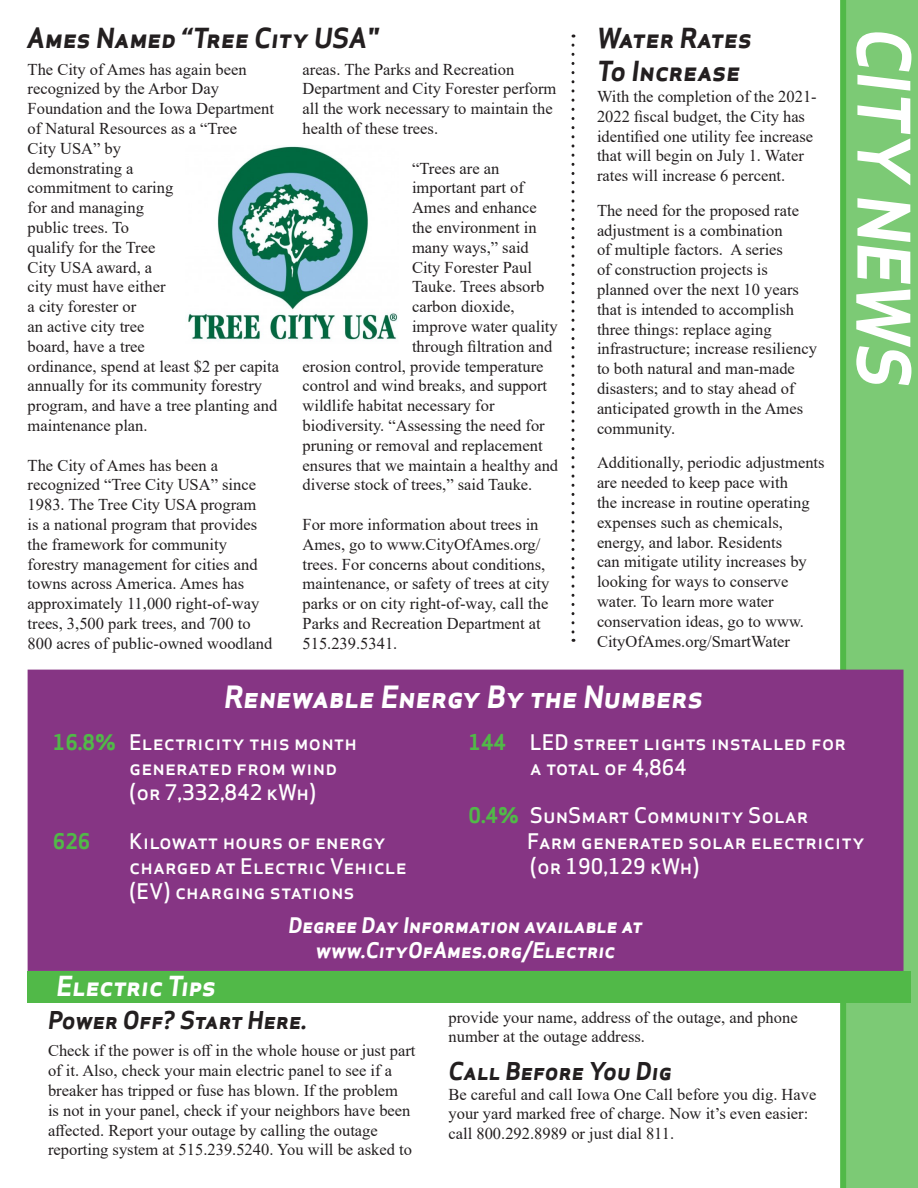
<style>
.page{position:relative;width:918px;height:1188px;background:#fff}
.page>*{position:absolute;margin:0;border:0;box-sizing:border-box;transform-origin:0 0}
.t1{font:italic 700 70.5px "Apex Sans";color:#fff}
.t2{font:italic 700 30px "Apex Sans";color:#fff}
.t3{font:italic 700 27px "Apex Sans";color:#231f20}
.t4{font:italic 700 27px "Apex Sans";color:#fff}
.t5{font:italic 700 24px "Apex Sans";color:#231f20}
.t6{font:500 21px/25.2px "Apex Sans";color:#fff}
.t7{font:italic 700 21px "Apex Sans";color:#fff}
.t8{font:700 21px "Apex Sans";color:#51b948}
.t9{font:16.5px/19.8px "Times New Roman";color:#231f20}
.s1{font-weight:700;color:#51b948}
</style>
<div class="page">
<div style="left:27px;top:971px;width:883px;height:31px;background:#51b948"></div>
<div style="left:843px;top:0;width:75px;height:1188px;background:#7cca75"></div>
<div style="left:840px;top:0;width:6px;height:1188px;background:#51b948"></div>
<img style="left:188px;top:146px;width:210px;height:194px">
<div style="left:28px;top:670px;width:876px;height:301px;background:#863584"></div>
<svg style="left:572px;top:45px;width:2px;height:597px"></svg>
<p class="t3" style="left:27px;top:21px;width:353px">Ames Named “Tree City USA"</p>
<p class="t1" style="left:929px;top:28px;width:361px;rotate:90deg">CITY NEWS</p>
<p class="t3" style="left:597px;top:21px;width:156px">Water Rates</p>
<p class="t3" style="left:597px;top:53px;width:145px">To Increase</p>
<p class="t9" style="left:28px;top:59px;width:253px">The City of Ames has again been recognized by the Arbor Day<br>Foundation and the Iowa Department of Natural Resources as a “Tree<br>City USA” by<br>demonstrating a<br>commitment to caring<br>for and managing<br>public trees. To<br>qualify for the Tree<br>City USA award, a<br>city must have either<br>a city forester or<br>an active city tree<br>board, have a tree<br>ordinance, spend at least $2 per capita annually for its community forestry program, and have a tree planting and maintenance plan.</p>
<p class="t9" style="left:28px;top:455px;width:246px">The City of Ames has been a recognized “Tree City USA” since<br>1983. The Tree City USA program<br>is a national program that provides the framework for community forestry management for cities and towns across America. Ames has approximately 11,000 right-of-way trees, 3,500 park trees, and 700 to<br>800 acres of public-owned woodland</p>
<p class="t9" style="left:303px;top:59px;width:255px">areas. The Parks and Recreation<br>Department and City Forester perform all the work necessary to maintain the health of these trees.</p>
<p class="t9" style="left:412px;top:158px;width:89px">“Trees are an</p>
<p class="t9" style="left:412px;top:178px;width:113px">important part of</p>
<p class="t9" style="left:412px;top:197px;width:126px">Ames and enhance</p>
<p class="t9" style="left:412px;top:217px;width:126px">the environment in</p>
<p class="t9" style="left:412px;top:237px;width:118px">many ways,” said</p>
<p class="t9" style="left:412px;top:257px;width:122px">City Forester Paul</p>
<p class="t9" style="left:412px;top:277px;width:134px">Tauke. Trees absorb</p>
<p class="t9" style="left:412px;top:296px;width:104px">carbon dioxide,</p>
<p class="t9" style="left:412px;top:316px;width:147px">improve water quality</p>
<p class="t9" style="left:412px;top:336px;width:142px">through filtration and</p>
<p class="t9" style="left:303px;top:356px;width:243px">erosion control, provide temperature</p>
<p class="t9" style="left:303px;top:376px;width:246px">control and wind breaks, and support</p>
<p class="t9" style="left:303px;top:395px;width:193px">wildlife habitat necessary for</p>
<p class="t9" style="left:303px;top:415px;width:244px">biodiversity. “Assessing the need for</p>
<p class="t9" style="left:303px;top:435px;width:242px">pruning or removal and replacement</p>
<p class="t9" style="left:303px;top:455px;width:257px">ensures that we maintain a healthy and</p>
<p class="t9" style="left:303px;top:475px;width:231px">diverse stock of trees,” said Tauke.</p>
<p class="t9" style="left:303px;top:514px;width:248px">For more information about trees in Ames, go to www.CityOfAmes.org/ trees. For concerns about conditions, maintenance, or safety of trees at city parks or on city right-of-way, call the Parks and Recreation Department at 515.239.5341.</p>
<p class="t9" style="left:597px;top:86px;width:221px">With the completion of the 2021-<br>2022 fiscal budget, the City has identified one utility fee increase that will begin on July 1. Water rates will increase 6 percent.</p>
<p class="t9" style="left:597px;top:200px;width:221px">The need for the proposed rate adjustment is a combination<br>of multiple factors. A series<br>of construction projects is planned over the next 10 years that is intended to accomplish three things: replace aging infrastructure; increase resiliency to both natural and man-made disasters; and to stay ahead of anticipated growth in the Ames community.</p>
<p class="t9" style="left:597px;top:452px;width:229px">Additionally, periodic adjustments are needed to keep pace with<br>the increase in routine operating expenses such as chemicals, energy, and labor. Residents<br>can mitigate utility increases by looking for ways to conserve water. To learn more water conservation ideas, go to www.<br>CityOfAmes.org/SmartWater</p>
<p class="t2" style="left:224px;top:678px;width:481px">Renewable Energy By the Numbers</p>
<p class="t6" style="left:53px;top:727px;width:306px"><span class="s1">16.8%</span> Electricity this month</p>
<p class="t6" style="left:129px;top:752px;width:210px">generated from wind</p>
<p class="t6" style="left:129px;top:777px;width:188px">(or 7,332,842 kWh)</p>
<p class="t8" style="left:53px;top:827px;width:39px">626</p>
<p class="t6" style="left:129px;top:826px;width:279px">Kilowatt hours of energy chargedat Electric Vehicle (EV) charging stations</p>
<p class="t6" style="left:530px;top:727px;width:318px;text-indent:-62px"><span class="s1">144</span> LED street lights installed for a total of 4,864</p>
<p class="t6" style="left:527px;top:800px;width:339px;text-indent:-59px"><span class="s1">0.4%</span> SunSmart Community Solar<br>Farm generated solar electricity</p>
<p class="t6" style="left:530px;top:851px;width:171px">(or 190,129 kWh)</p>
<p class="t7" style="left:288px;top:911px;width:356px">Degree Day Information available at</p>
<p class="t7" style="left:316px;top:936px;width:301px">www.CityOfAmes.org/Electric</p>
<p class="t4" style="left:56px;top:968px;width:161px">Electric Tips</p>
<p class="t5" style="left:48px;top:1005px;width:260px">Power Off? Start Here.</p>
<p class="t9" style="left:48px;top:1040px;width:369px">Check if the power is off in the whole house or just part of it. Also, check your main electric panel to see if a breaker has tripped or fuse has blown. If the problem<br>is not in your panel, check if your neighbors have been affected. Report your outage by calling the outage reporting system at 515.239.5240. You will be asked to</p>
<p class="t9" style="left:449px;top:1007px;width:351px">provide your name, address of the outage, and phone number at the outage address.</p>
<p class="t5" style="left:449px;top:1055px;width:225px">Call Before You Dig</p>
<p class="t9" style="left:449px;top:1084px;width:369px">Be careful and call Iowa One Call before you dig. Have your yard marked free of charge. Now it’s even easier: call 800.292.8989 or just dial 811.</p>
</div>
